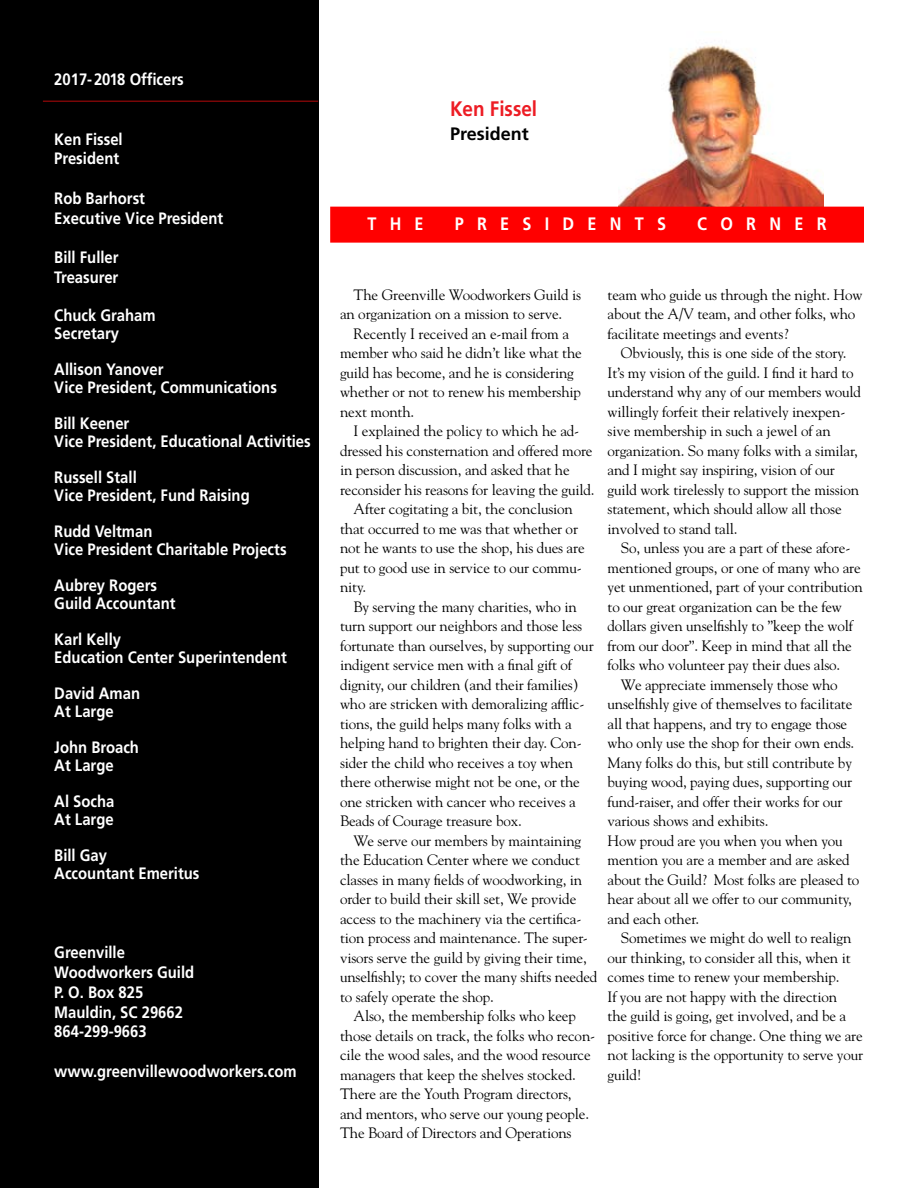
<style>
.page{position:relative;width:918px;height:1188px;background:#fff}
.page>*{position:absolute;margin:0;border:0;box-sizing:border-box;transform-origin:0 0}
.t1{font:700 21px "Frutiger LT Std";color:#ed1c24;scale:.9 1}
.t2{font:700 18px "Frutiger LT Std";letter-spacing:.82em;color:#fff;scale:.9 1}
.t3{font:700 18px "Frutiger LT Std";color:#000}
.t4{font:700 16.5px/18px "Frutiger LT Std";color:#fff;scale:.9 1}
.t5{font:15px/19.5px "Goudy Std";letter-spacing:-.01em;color:#000}
</style>
<div class="page">
<img style="left:618px;top:45px;width:205px;height:162px">
<div style="left:330px;top:207px;width:534px;height:36px;background:#f00"></div>
<div style="left:0;top:0;width:318px;height:1187px;background:#000"></div>
<hr style="left:43px;top:100px;width:275px;height:2px;background:#790607">
<p class="t4" style="left:54px;top:70px;width:145px">2017- 2018 Officers</p>
<p class="t4" style="left:54px;top:129px;width:78px;line-height:19.8px">Ken Fissel<br>President</p>
<p class="t4" style="left:54px;top:188px;width:189px;line-height:19.8px">Rob Barhorst<br>Executive Vice President</p>
<p class="t4" style="left:54px;top:248px;width:73px;line-height:19.8px">Bill Fuller<br>Treasurer</p>
<p class="t4" style="left:54px;top:306px;width:114px">Chuck Graham<br>Secretary</p>
<p class="t4" style="left:54px;top:360px;width:249px">Allison Yanover<br>Vice President, Communications</p>
<p class="t4" style="left:54px;top:414px;width:287px">Bill Keener<br>Vice President, Educational Activities</p>
<p class="t4" style="left:54px;top:468px;width:219px">Russell Stall<br>Vice President, Fund Raising</p>
<p class="t4" style="left:54px;top:522px;width:260px">Rudd Veltman<br>Vice President Charitable Projects</p>
<p class="t4" style="left:54px;top:576px;width:136px">Aubrey Rogers<br>Guild Accountant</p>
<p class="t4" style="left:54px;top:630px;width:260px">Karl Kelly<br>Education Center Superintendent</p>
<p class="t4" style="left:54px;top:684px;width:97px">David Aman<br>At Large</p>
<p class="t4" style="left:54px;top:738px;width:96px">John Broach<br>At Large</p>
<p class="t4" style="left:54px;top:792px;width:68px">Al Socha<br>At Large</p>
<p class="t4" style="left:54px;top:846px;width:163px">Bill Gay<br>Accountant Emeritus</p>
<p class="t4" style="left:54px;top:943px;width:157px;line-height:19.8px">Greenville<br>Woodworkers Guild<br>P. O. Box 825<br>Mauldin, SC 29662<br>864-299-9663</p>
<p class="t4" style="left:54px;top:1062px;width:271px">www.greenvillewoodworkers.com</p>
<h1 class="t1" style="left:450px;top:97px;width:98px">Ken Fissel</h1>
<p class="t3" style="left:450px;top:123px;width:80px">President</p>
<p class="t2" style="left:367px;top:214px;width:64px">THE</p>
<p class="t2" style="left:455px;top:214px;width:236px">PRESIDENTS</p>
<p class="t2" style="left:697px;top:214px;width:145px">CORNER</p>
<p class="t5" style="left:340px;top:285px;width:243px;text-indent:14px">The Greenville Woodworkers Guild is an organization on a mission to serve.</p>
<p class="t5" style="left:340px;top:324px;width:243px;text-indent:14px">Recently I received an e-mail from a member who said he didn’t like what the guild has become, and he is considering whether or not to renew his membership next month.</p>
<p class="t5" style="left:354px;top:421px;width:227px">I explained the policy to which he ad-</p>
<p class="t5" style="left:340px;top:441px;width:254px">dressed his consternation and offered more</p>
<p class="t5" style="left:340px;top:460px;width:231px">in person discussion, and asked that he</p>
<p class="t5" style="left:340px;top:480px;width:256px">reconsider his reasons for leaving the guild.</p>
<p class="t5" style="left:354px;top:499px;width:221px">After cogitating a bit, the conclusion</p>
<p class="t5" style="left:340px;top:519px;width:239px">that occurred to me was that whether or</p>
<p class="t5" style="left:340px;top:538px;width:246px">not he wants to use the shop, his dues are</p>
<p class="t5" style="left:340px;top:558px;width:243px">put to good use in service to our commu-</p>
<p class="t5" style="left:340px;top:577px;width:28px">nity.</p>
<p class="t5" style="left:354px;top:597px;width:225px">By serving the many charities, who in</p>
<p class="t5" style="left:340px;top:616px;width:244px">turn support our neighbors and those less</p>
<p class="t5" style="left:340px;top:636px;width:255px">fortunate than ourselves, by supporting our</p>
<p class="t5" style="left:340px;top:655px;width:234px">indigent service men with a final gift of</p>
<p class="t5" style="left:340px;top:675px;width:240px">dignity, our children (and their families)</p>
<p class="t5" style="left:340px;top:694px;width:246px">who are stricken with demoralizing afflic-</p>
<p class="t5" style="left:340px;top:714px;width:233px">tions, the guild helps many folks with a</p>
<p class="t5" style="left:340px;top:733px;width:243px">helping hand to brighten their day. Con-</p>
<p class="t5" style="left:340px;top:753px;width:235px">sider the child who receives a toy when</p>
<p class="t5" style="left:340px;top:772px;width:241px">there otherwise might not be one, or the</p>
<p class="t5" style="left:340px;top:792px;width:237px">one stricken with cancer who receives a</p>
<p class="t5" style="left:340px;top:811px;width:183px">Beads of Courage treasure box.</p>
<p class="t5" style="left:354px;top:831px;width:229px">We serve our members by maintaining</p>
<p class="t5" style="left:340px;top:850px;width:241px">the Education Center where we conduct</p>
<p class="t5" style="left:340px;top:870px;width:244px">classes in many fields of woodworking, in</p>
<p class="t5" style="left:340px;top:889px;width:238px">order to build their skill set, We provide</p>
<p class="t5" style="left:340px;top:909px;width:243px">access to the machinery via the certifica-</p>
<p class="t5" style="left:340px;top:928px;width:249px">tion process and maintenance. The super-</p>
<p class="t5" style="left:340px;top:948px;width:248px">visors serve the guild by giving their time,</p>
<p class="t5" style="left:340px;top:967px;width:259px">unselfishly; to cover the many shifts needed</p>
<p class="t5" style="left:340px;top:987px;width:155px">to safely operate the shop.</p>
<p class="t5" style="left:354px;top:1006px;width:224px">Also, the membership folks who keep</p>
<p class="t5" style="left:340px;top:1026px;width:257px">those details on track, the folks who recon-</p>
<p class="t5" style="left:340px;top:1045px;width:252px">cile the wood sales, and the wood resource</p>
<p class="t5" style="left:340px;top:1065px;width:237px">managers that keep the shelves stocked.</p>
<p class="t5" style="left:340px;top:1084px;width:233px">There are the Youth Program directors,</p>
<p class="t5" style="left:340px;top:1104px;width:251px">and mentors, who serve our young people.</p>
<p class="t5" style="left:340px;top:1123px;width:233px">The Board of Directors and Operations</p>
<p class="t5" style="left:607px;top:285px;width:256px">team who guide us through the night. How about the A/V team, and other folks, who facilitate meetings and events?</p>
<p class="t5" style="left:607px;top:343px;width:255px;text-indent:14px">Obviously, this is one side of the story.<br>It’s my vision of the guild. I find it hard to understand why any of our members would willingly forfeit their relatively inexpen&shy;sive membership in such a jewel of an organization. So many folks with a similar, and I might say inspiring, vision of our guild work tirelessly to support the mission statement, which should allow all those involved to stand tall.</p>
<p class="t5" style="left:621px;top:538px;width:231px">So, unless you are a part of these afore-</p>
<p class="t5" style="left:607px;top:558px;width:255px">mentioned groups, or one of many who are</p>
<p class="t5" style="left:607px;top:577px;width:257px">yet unmentioned, part of your contribution</p>
<p class="t5" style="left:607px;top:597px;width:236px">to our great organization can be the few</p>
<p class="t5" style="left:607px;top:616px;width:247px">dollars given unselfishly to ”keep the wolf</p>
<p class="t5" style="left:607px;top:636px;width:246px">from our door”. Keep in mind that all the</p>
<p class="t5" style="left:607px;top:655px;width:234px">folks who volunteer pay their dues also.</p>
<p class="t5" style="left:621px;top:675px;width:218px">We appreciate immensely those who</p>
<p class="t5" style="left:607px;top:694px;width:246px">unselfishly give of themselves to facilitate</p>
<p class="t5" style="left:607px;top:714px;width:241px">all that happens, and try to engage those</p>
<p class="t5" style="left:607px;top:733px;width:248px">who only use the shop for their own ends.</p>
<p class="t5" style="left:607px;top:753px;width:246px">Many folks do this, but still contribute by</p>
<p class="t5" style="left:607px;top:772px;width:246px">buying wood, paying dues, supporting our</p>
<p class="t5" style="left:607px;top:792px;width:237px">fund-raiser, and offer their works for our</p>
<p class="t5" style="left:607px;top:811px;width:163px">various shows and exhibits.</p>
<p class="t5" style="left:607px;top:831px;width:237px">How proud are you when you when you</p>
<p class="t5" style="left:607px;top:850px;width:244px">mention you are a member and are asked</p>
<p class="t5" style="left:607px;top:870px;width:253px">about the Guild? Most folks are pleased to</p>
<p class="t5" style="left:607px;top:889px;width:246px">hear about all we offer to our community,</p>
<p class="t5" style="left:607px;top:909px;width:93px">and each other.</p>
<p class="t5" style="left:621px;top:928px;width:232px">Sometimes we might do well to realign</p>
<p class="t5" style="left:607px;top:948px;width:245px">our thinking, to consider all this, when it</p>
<p class="t5" style="left:607px;top:967px;width:234px">comes time to renew your membership.</p>
<p class="t5" style="left:607px;top:987px;width:231px">If you are not happy with the direction</p>
<p class="t5" style="left:607px;top:1006px;width:240px">the guild is going, get involved, and be a</p>
<p class="t5" style="left:607px;top:1026px;width:257px">positive force for change. One thing we are</p>
<p class="t5" style="left:607px;top:1045px;width:257px">not lacking is the opportunity to serve your</p>
<p class="t5" style="left:607px;top:1065px;width:36px">guild!</p>
</div>
